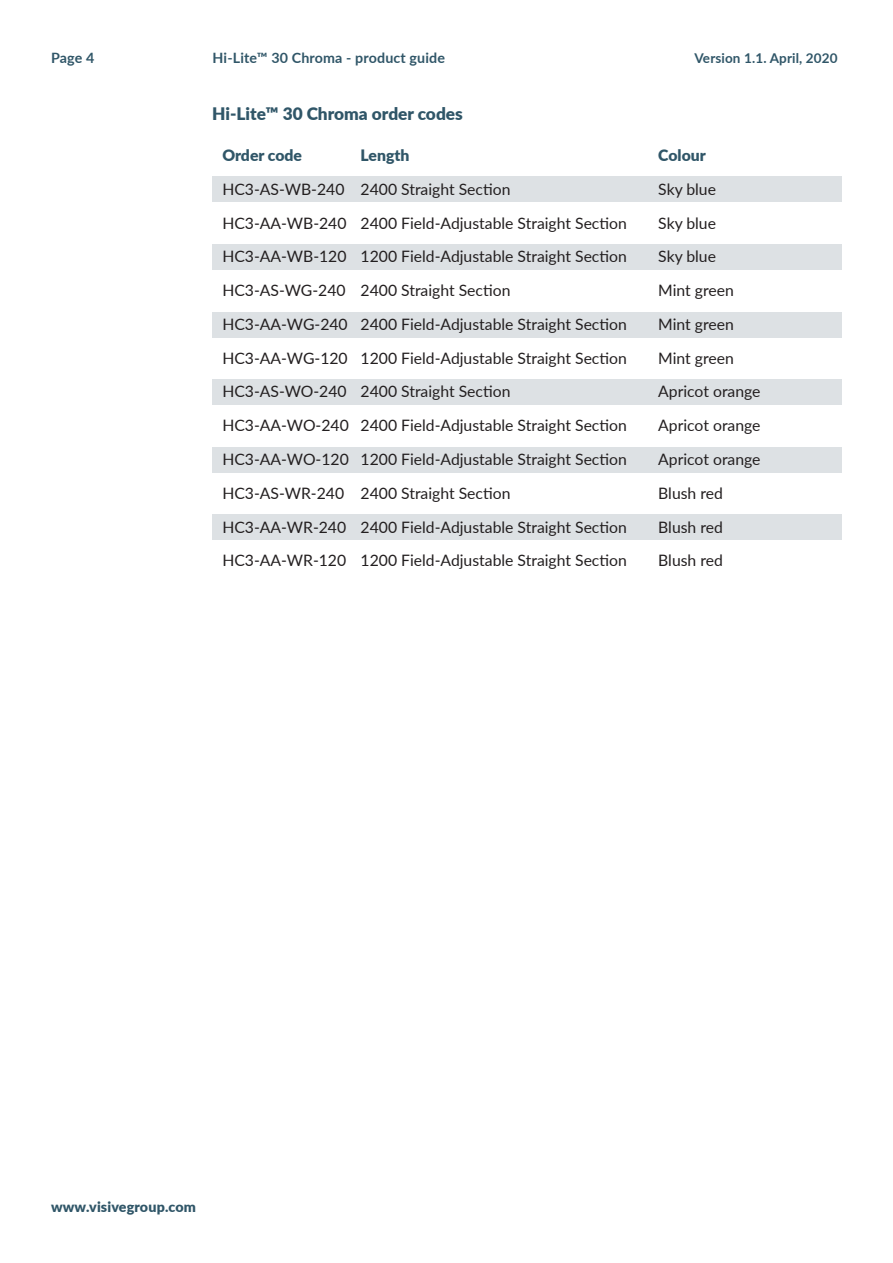
<style>
.page{position:relative;width:893px;height:1263px;background:#fff}
.page>*{position:absolute;margin:0;border:0;box-sizing:border-box;transform-origin:0 0}
.t1{font:900 17.25px "Lato";color:#305668}
.t2{font:15.75px "Lato";color:#231f20}
.t3{font:900 15.75px "Lato";color:#305668}
.t4{font:700 14.25px "Lato";letter-spacing:.01em;color:#305668}
.t5{font:900 14.25px "Lato";letter-spacing:.01em;color:#305668}
.t6{font:700 13.5px "Lato";letter-spacing:.01em;color:#305668}
</style>
<div class="page">
<div style="left:212px;top:244px;width:629px;height:26px;background:#dde1e4"></div>
<div style="left:212px;top:312px;width:629px;height:26px;background:#dde1e4"></div>
<div style="left:212px;top:379px;width:629px;height:26px;background:#dde1e4"></div>
<div style="left:212px;top:447px;width:629px;height:25px;background:#dde1e4"></div>
<div style="left:212px;top:514px;width:629px;height:26px;background:#dde1e4"></div>
<div style="left:212px;top:176px;width:629px;height:26px;background:#dde1e4"></div>
<p class="t4" style="left:51px;top:47px;width:45px">Page 4</p>
<p class="t4" style="left:213px;top:47px;width:234px">Hi-Lite™ 30 Chroma - product guide</p>
<p class="t6" style="left:694px;top:48px;width:145px">Version 1.1. April, 2020</p>
<p class="t1" style="left:212px;top:101px;width:252px">Hi-Lite™ 30 Chroma order codes</p>
<p class="t3" style="left:222px;top:144px;width:81px">Order code</p>
<p class="t3" style="left:361px;top:144px;width:50px">Length</p>
<p class="t3" style="left:658px;top:144px;width:49px">Colour</p>
<p class="t2" style="left:222px;top:178px;width:290px">HC3-AS-WB-240 2400 Straight Section</p>
<p class="t2" style="left:658px;top:178px;width:59px">Sky blue</p>
<p class="t2" style="left:222px;top:212px;width:406px">HC3-AA-WB-240 2400 Field-Adjustable Straight Section</p>
<p class="t2" style="left:658px;top:212px;width:59px">Sky blue</p>
<p class="t2" style="left:222px;top:245px;width:406px">HC3-AA-WB-120 1200 Field-Adjustable Straight Section</p>
<p class="t2" style="left:658px;top:245px;width:59px">Sky blue</p>
<p class="t2" style="left:222px;top:279px;width:290px">HC3-AS-WG-240 2400 Straight Section</p>
<p class="t2" style="left:658px;top:279px;width:77px">Mint green</p>
<p class="t2" style="left:222px;top:313px;width:406px">HC3-AA-WG-240 2400 Field-Adjustable Straight Section</p>
<p class="t2" style="left:658px;top:313px;width:77px">Mint green</p>
<p class="t2" style="left:222px;top:347px;width:406px">HC3-AA-WG-120 1200 Field-Adjustable Straight Section</p>
<p class="t2" style="left:658px;top:347px;width:77px">Mint green</p>
<p class="t2" style="left:222px;top:380px;width:290px">HC3-AS-WO-240 2400 Straight Section</p>
<p class="t2" style="left:658px;top:380px;width:104px">Apricot orange</p>
<p class="t2" style="left:222px;top:414px;width:406px">HC3-AA-WO-240 2400 Field-Adjustable Straight Section</p>
<p class="t2" style="left:658px;top:414px;width:104px">Apricot orange</p>
<p class="t2" style="left:222px;top:448px;width:406px">HC3-AA-WO-120 1200 Field-Adjustable Straight Section</p>
<p class="t2" style="left:658px;top:448px;width:104px">Apricot orange</p>
<p class="t2" style="left:222px;top:482px;width:290px">HC3-AS-WR-240 2400 Straight Section</p>
<p class="t2" style="left:658px;top:482px;width:66px">Blush red</p>
<p class="t2" style="left:222px;top:515px;width:406px">HC3-AA-WR-240 2400 Field-Adjustable Straight Section</p>
<p class="t2" style="left:658px;top:515px;width:66px">Blush red</p>
<p class="t2" style="left:222px;top:549px;width:406px">HC3-AA-WR-120 1200 Field-Adjustable Straight Section</p>
<p class="t2" style="left:658px;top:549px;width:66px">Blush red</p>
<p class="t5" style="left:51px;top:1196px;width:147px">www.visivegroup.com</p>
</div>
